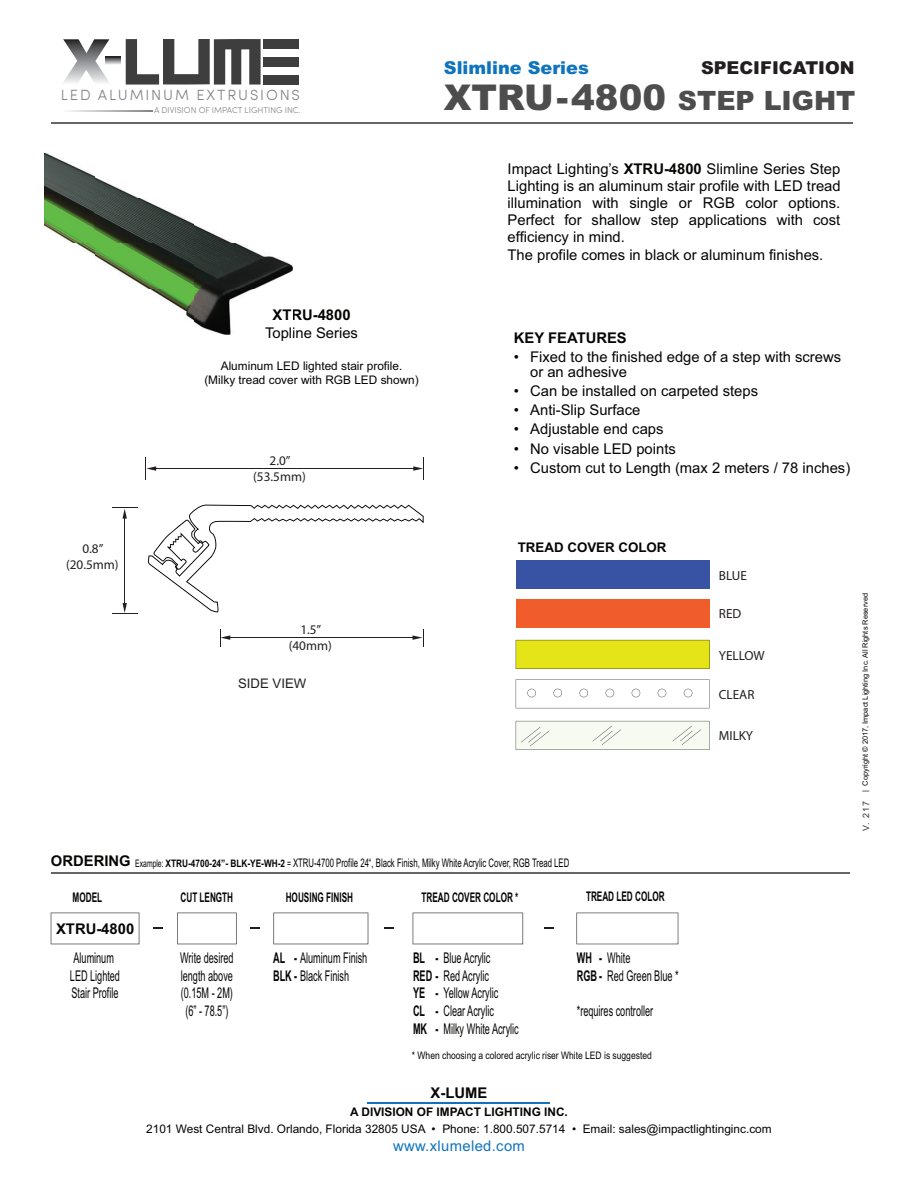
<style>
.page{position:relative;width:918px;height:1188px;background:#fff}
.page>*{position:absolute;margin:0;border:0;box-sizing:border-box;transform-origin:0 0}
.t1{font:900 35.55px "Arial";color:#4d4d4d}
.t2{font:900 17.7px "Arial";color:#1074bc}
.t3{font:900 17.7px "Arial";color:#231f20}
.t4{font:14.85px/17.1px "Arial";color:#050504}
.t5{font:14.85px/17.7px "Arial Narrow";color:#050504;scale:.75 1}
.t6{font:700 14.85px/28.5px "Arial";color:#050504;text-align:center}
.t7{font:300 14.85px "Sofia Pro";letter-spacing:.125em;color:#808285}
.t8{font:14.85px "Arial";letter-spacing:.025em;color:#1074bc}
.t9{font:700 13.35px "Arial Narrow";color:#050504;scale:.75 1}
.t10{font:700 13.35px "Arial";color:#050504}
.t11{font:13.2px/15.9px "Myriad Pro";color:#231f20;text-align:center}
.t12{font:13.2px "Arial";color:#231f20}
.t13{font:11.85px/17.7px "Arial";color:#050504;text-align:center}
.t14{font:11.85px "Arial Narrow";color:#050504;scale:.8 1}
.t15{font:10.35px "Arial Narrow";color:#050504}
.t16{font:300 8.4px "Sofia Pro";color:#808285}
.t17{font:7.35px "Arial";color:#050504}
.s1{font-weight:700}
.s2{font-size:26.7px}
.s3{font-size:8.85px;color:#323333}
.s4{font-family:"Arial";font-weight:700;font-size:14.85px}
.s5{font-size:10.35px}
.s6{font-family:"Arial";font-weight:700;font-size:10.35px}
.s7{font-family:"Arial Narrow";font-weight:400}
</style>
<div class="page">
<hr style="left:51px;top:122px;width:801px;height:2px;background:#676666">
<hr style="left:51px;top:873px;width:798px;height:1px;background:#676666">
<svg style="left:51px;top:913px;width:88px;height:31px"></svg>
<svg style="left:273px;top:913px;width:95px;height:31px"></svg>
<svg style="left:177px;top:913px;width:60px;height:31px"></svg>
<svg style="left:576px;top:913px;width:102px;height:31px"></svg>
<svg style="left:413px;top:913px;width:110px;height:31px"></svg>
<hr style="left:367px;top:1102px;width:182px;height:1px;background:#1074bc">
<svg style="left:112px;top:507px;width:26px;height:12px"></svg>
<svg style="left:112px;top:603px;width:26px;height:11px"></svg>
<hr style="left:125px;top:518px;width:1px;height:85px;background:#231f20">
<svg style="left:413px;top:629px;width:11px;height:18px"></svg>
<svg style="left:220px;top:629px;width:10px;height:18px"></svg>
<hr style="left:230px;top:637px;width:183px;height:1px;background:#231f20">
<svg style="left:413px;top:457px;width:11px;height:23px"></svg>
<svg style="left:146px;top:466px;width:10px;height:5px"></svg>
<hr style="left:156px;top:468px;width:258px;height:1px;background:#231f20">
<img style="left:45px;top:153px;width:247px;height:182px">
<img style="left:273px;top:309px;width:19px;height:11px">
<img style="left:265px;top:327px;width:27px;height:8px">
<svg style="left:63px;top:39px;width:48px;height:44px"></svg>
<svg style="left:126px;top:39px;width:135px;height:46px"></svg>
<div style="left:264px;top:39px;width:35px;height:10px;background:#3e3e3f"></div>
<div style="left:264px;top:57px;width:35px;height:10px;background:#3e3e3f"></div>
<div style="left:264px;top:75px;width:35px;height:10px;background:#3e3e3f"></div>
<svg style="left:106px;top:57px;width:15px;height:7px"></svg>
<svg style="left:68px;top:111px;width:84px;height:1px"></svg>
<div style="left:516px;top:560px;width:193px;height:29px;background:#3853a3"></div>
<div style="left:516px;top:599px;width:193px;height:29px;background:#f15c2b"></div>
<svg style="left:516px;top:640px;width:193px;height:29px;background:#e0df16"></svg>
<svg style="left:516px;top:721px;width:193px;height:29px"></svg>
<svg style="left:516px;top:679px;width:193px;height:29px"></svg>
<svg style="left:148px;top:505px;width:276px;height:107px"></svg>
<p class="t7" style="left:61px;top:84px;width:241px">LED ALUMINUM EXTRUSIONS</p>
<p class="t16" style="left:154px;top:104px;width:148px">A DIVISION OF IMPACT LIGHTING INC.</p>
<p class="t4" style="left:265px;top:306px;width:94px;line-height:17.7px;text-align:center"><span class="s1">XTRU-4800<br></span>Topline Series</p>
<p class="t13" style="left:204px;top:358px;width:216px;line-height:14.2px">Aluminum LED lighted stair profile. (Milky tread cover with RGB LED shown)</p>
<p class="t11" style="left:66px;top:541px;width:54px">0.8” (20.5mm)</p>
<p class="t11" style="left:253px;top:452px;width:54px">2.0” (53.5mm)</p>
<p class="t11" style="left:289px;top:622px;width:45px">1.5” (40mm)</p>
<p class="t12" style="left:238px;top:676px;width:70px">SIDE VIEW</p>
<p class="t2" style="left:444px;top:58px;width:147px">Slimline Series</p>
<p class="t3" style="left:701px;top:58px;width:155px">SPECIFICATION</p>
<p class="t1" style="left:444px;top:78px;width:413px">XTRU-4800 <span class="s2">STEP LIGHT</span></p>
<p class="t4" style="left:508px;top:160px;width:335px">Impact Lighting’s <span class="s1">XTRU-4800</span> Slimline Series Step Lighting is an aluminum stair profile with LED tread illumination with single or RGB color options.<br>Perfect for shallow step applications with cost efficiency in mind.<br>The profile comes in black or aluminum finishes.</p>
<p class="t6" style="left:514px;top:323px;width:114px">KEY FEATURES</p>
<p class="t4" style="left:530px;top:349px;width:313px;line-height:14.9px;text-indent:-16px">• Fixed to the finished edge of a step with screws or an adhesive</p>
<p class="t4" style="left:514px;top:382px;width:246px">• Can be installed on carpeted steps</p>
<p class="t4" style="left:514px;top:401px;width:128px">• Anti-Slip Surface</p>
<p class="t4" style="left:514px;top:421px;width:151px">• Adjustable end caps</p>
<p class="t4" style="left:514px;top:440px;width:163px">• No visable LED points</p>
<p class="t4" style="left:514px;top:459px;width:338px">• Custom cut to Length (max 2 meters / 78 inches)</p>
<p class="t10" style="left:518px;top:540px;width:150px">TREAD COVER COLOR</p>
<p class="t11" style="left:719px;top:568px;width:29px">BLUE</p>
<p class="t11" style="left:719px;top:606px;width:24px">RED</p>
<p class="t11" style="left:719px;top:647px;width:47px">YELLOW</p>
<p class="t11" style="left:719px;top:686px;width:37px">CLEAR</p>
<p class="t11" style="left:719px;top:728px;width:36px">MILKY</p>
<p class="t17" style="left:861px;top:831px;width:239px;rotate:-90deg"><span class="s3">V. 217</span> | Copyright © 2017, Impact Lighting Inc. All Rights Reserved</p>
<p class="t14" style="left:51px;top:856px;width:649px"><span class="s4">ORDERING</span> <span class="s5">Example:</span> <span class="s6">XTRU-4700-24”- BLK-YE-WH-2</span> <span class="s5">=</span> XTRU-4700 Profile 24“, Black Finish, Milky White Acrylic Cover, RGB Tread LED</p>
<p class="t9" style="left:422px;top:889px;width:131px">TREAD COVER COLOR *</p>
<p class="t9" style="left:181px;top:889px;width:72px">CUT LENGTH</p>
<p class="t9" style="left:586px;top:889px;width:106px">TREAD LED COLOR</p>
<p class="t9" style="left:73px;top:889px;width:41px">MODEL</p>
<p class="t6" style="left:56px;top:915px;width:80px">XTRU-4800<br><span class="s7">Aluminum</span></p>
<p class="t5" style="left:70px;top:967px;width:68px">LED Lighted<br>Stair Profile</p>
<p class="t9" style="left:286px;top:889px;width:91px">HOUSING FINISH</p>
<p class="t5" style="left:180px;top:949px;width:73px;text-align:center">Write desired length above (0.15M - 2M) (6” - 78.5”)</p>
<p class="t5" style="left:273px;top:949px;width:127px"><span class="s1">AL -</span> Aluminum Finish<br><span class="s1">BLK -</span> Black Finish</p>
<p class="t5" style="left:413px;top:949px;width:143px"><span class="s1">BL -</span> Blue Acrylic<br><span class="s1">RED -</span> Red Acrylic<br><span class="s1">YE -</span> Yellow Acrylic<br><span class="s1">CL -</span> Clear Acrylic<br><span class="s1">MK -</span> Milky White Acrylic</p>
<p class="t15" style="left:412px;top:1050px;width:241px">* When choosing a colored acrylic riser White LED is suggested</p>
<p class="t5" style="left:577px;top:949px;width:137px"><span class="s1">WH -</span> White<br><span class="s1">RGB -</span> Red Green Blue *</p>
<p class="t5" style="left:577px;top:1002px;width:103px">*requires controller</p>
<p class="t6" style="left:431px;top:1078px;width:58px">X-LUME</p>
<p class="t13" style="left:146px;top:1103px;width:627px"><span class="s1">A DIVISION OF IMPACT LIGHTING INC.<br></span>2101 West Central Blvd. Orlando, Florida 32805 USA • Phone: 1.800.507.5714 • Email: sales@impactlightinginc.com</p>
<p class="t8" style="left:393px;top:1138px;width:133px">www.xlumeled.com</p>
</div>
